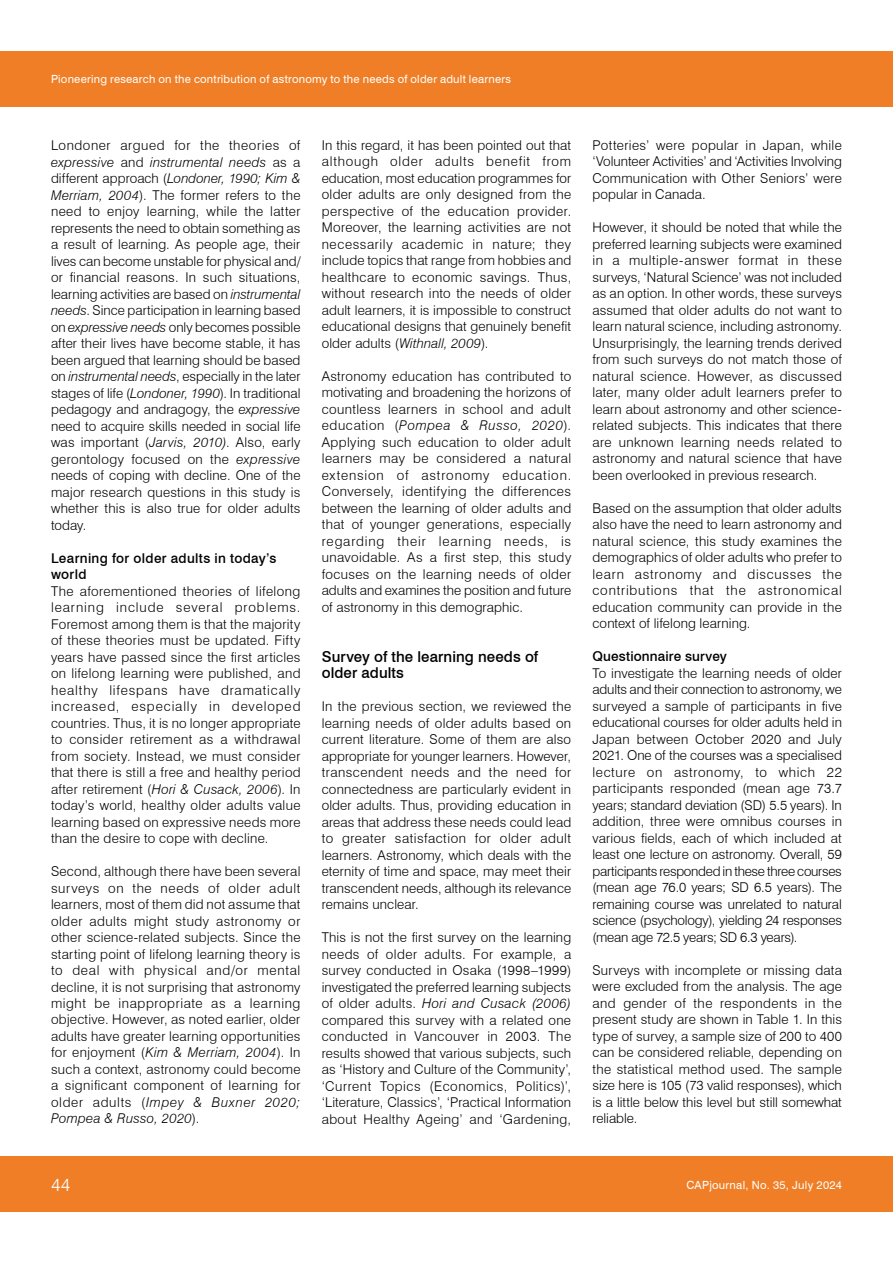
<style>
.page{position:relative;width:893px;height:1263px;background:#fff}
.page>*{position:absolute;margin:0;border:0;box-sizing:border-box;transform-origin:0 0}
.t1{font:300 18px "Swiss 721 BT";color:#fff}
.t2{font:500 15px/16.5px "Swiss 721 BT";letter-spacing:.005em;color:#000}
.t3{font:300 13.5px/16.5px "Swiss 721 BT";letter-spacing:.01em;color:#000;text-align:justify}
.t4{font:500 13.5px/16.5px "Swiss 721 BT";letter-spacing:.02em;color:#000}
.t5{font:11.25px "Swiss 721 BT";letter-spacing:.02em;color:#fff}
.s1{font-style:italic}
</style>
<div class="page">
<div style="left:0;top:51px;width:893px;height:55px;background:#ef7e26"></div>
<div style="left:0;top:1157px;width:893px;height:55px;background:#ef7e26"></div>
<p class="t5" style="left:51px;top:72px;width:461px">Pioneering research on the contribution of astronomy to the needs of older adult learners</p>
<p class="t3" style="left:51px;top:137px;width:251px">Londoner argued for the theories of <span class="s1">expressive</span> and <span class="s1">instrumental needs</span> as a different approach (<span class="s1">Londoner, 1990; Kim &amp; Merriam, 2004</span>). The former refers to the need to enjoy learning, while the latter represents the need to obtain something as a result of learning. As people age, their lives can become unstable for physical and/ or financial reasons. In such situations, learning activities are based on <span class="s1">instrumental needs</span>. Since participation in learning based on <span class="s1">expressive needs</span> only becomes possible after their lives have become stable, it has been argued that learning should be based on <span class="s1">instrumental needs</span>, especially in the later stages of life (<span class="s1">Londoner, 1990</span>). In traditional pedagogy and andragogy, the <span class="s1">expressive </span>need to acquire skills needed in social life was important (<span class="s1">Jarvis, 2010)</span>. Also, early gerontology focused on the <span class="s1">expressive </span>needs of coping with decline. One of the major research questions in this study is whether this is also true for older adults today.</p>
<p class="t4" style="left:51px;top:549px;width:227px">Learning for older adults in today’s world</p>
<p class="t3" style="left:51px;top:582px;width:251px">The aforementioned theories of lifelong learning include several problems.<br>Foremost among them is that the majority of these theories must be updated. Fifty years have passed since the first articles on lifelong learning were published, and healthy lifespans have dramatically increased, especially in developed countries. Thus, it is no longer appropriate to consider retirement as a withdrawal from society. Instead, we must consider that there is still a free and healthy period after retirement (<span class="s1">Hori &amp; Cusack, 2006</span>). In today’s world, healthy older adults value learning based on expressive needs more than the desire to cope with decline.</p>
<p class="t3" style="left:51px;top:863px;width:251px">Second, although there have been several surveys on the needs of older adult learners, most of them did not assume that older adults might study astronomy or other science-related subjects. Since the starting point of lifelong learning theory is to deal with physical and/or mental decline, it is not surprising that astronomy might be inappropriate as a learning objective. However, as noted earlier, older adults have greater learning opportunities for enjoyment (<span class="s1">Kim &amp; Merriam, 2004</span>). In such a context, astronomy could become a significant component of learning for older adults (<span class="s1">Impey &amp; Buxner 2020; Pompea &amp; Russo, 2020</span>).</p>
<p class="t3" style="left:322px;top:137px;width:251px">In this regard, it has been pointed out that although older adults benefit from education, most education programmes for older adults are only designed from the perspective of the education provider.<br>Moreover, the learning activities are not necessarily academic in nature; they include topics that range from hobbies and healthcare to economic savings. Thus, without research into the needs of older adult learners, it is impossible to construct educational designs that genuinely benefit older adults (<span class="s1">Withnall, 2009</span>).</p>
<p class="t3" style="left:322px;top:368px;width:251px">Astronomy education has contributed to motivating and broadening the horizons of countless learners in school and adult education (<span class="s1">Pompea &amp; Russo, 2020</span>).<br>Applying such education to older adult learners may be considered a natural extension of astronomy education.<br>Conversely, identifying the differences between the learning of older adults and that of younger generations, especially regarding their learning needs, is unavoidable. As a first step, this study focuses on the learning needs of older adults and examines the position and future of astronomy in this demographic.</p>
<p class="t2" style="left:322px;top:648px;width:218px">Survey of the learning needs of older adults</p>
<p class="t3" style="left:322px;top:698px;width:251px">In the previous section, we reviewed the learning needs of older adults based on current literature. Some of them are also appropriate for younger learners. However, transcendent needs and the need for connectedness are particularly evident in older adults. Thus, providing education in areas that address these needs could lead to greater satisfaction for older adult learners. Astronomy, which deals with the eternity of time and space, may meet their transcendent needs, although its relevance remains unclear.</p>
<p class="t3" style="left:322px;top:929px;width:251px">This is not the first survey on the learning needs of older adults. For example, a survey conducted in Osaka (1998–1999) investigated the preferred learning subjects of older adults. <span class="s1">Hori and Cusack (2006) </span>compared this survey with a related one conducted in Vancouver in 2003. The results showed that various subjects, such as ‘History and Culture of the Community’, ‘Current Topics (Economics, Politics)’, ‘Literature, Classics’, ‘Practical Information about Healthy Ageing’ and ‘Gardening,</p>
<p class="t3" style="left:592px;top:137px;width:251px">Potteries’ were popular in Japan, while ‘Volunteer Activities’ and ‘Activities Involving Communication with Other Seniors’ were popular in Canada.</p>
<p class="t3" style="left:592px;top:219px;width:251px">However, it should be noted that while the preferred learning subjects were examined in a multiple-answer format in these surveys, ‘Natural Science’ was not included as an option. In other words, these surveys assumed that older adults do not want to learn natural science, including astronomy.<br>Unsurprisingly, the learning trends derived from such surveys do not match those of natural science. However, as discussed later, many older adult learners prefer to learn about astronomy and other science&shy;related subjects. This indicates that there are unknown learning needs related to astronomy and natural science that have been overlooked in previous research.</p>
<p class="t3" style="left:592px;top:500px;width:251px">Based on the assumption that older adults also have the need to learn astronomy and natural science, this study examines the demographics of older adults who prefer to learn astronomy and discusses the contributions that the astronomical education community can provide in the context of lifelong learning.</p>
<p class="t4" style="left:592px;top:648px;width:136px">Questionnaire survey</p>
<p class="t3" style="left:592px;top:665px;width:251px">To investigate the learning needs of older adults and their connection to astronomy, we surveyed a sample of participants in five educational courses for older adults held in Japan between October 2020 and July 2021. One of the courses was a specialised lecture on astronomy, to which 22 participants responded (mean age 73.7 years; standard deviation (SD) 5.5 years). In addition, three were omnibus courses in various fields, each of which included at least one lecture on astronomy. Overall, 59 participants responded in these three courses (mean age 76.0 years; SD 6.5 years). The remaining course was unrelated to natural science (psychology), yielding 24 responses (mean age 72.5 years; SD 6.3 years).</p>
<p class="t3" style="left:592px;top:962px;width:251px">Surveys with incomplete or missing data were excluded from the analysis. The age and gender of the respondents in the present study are shown in Table 1. In this type of survey, a sample size of 200 to 400 can be considered reliable, depending on the statistical method used. The sample size here is 105 (73 valid responses), which is a little below this level but still somewhat reliable.</p>
<h1 class="t1" style="left:51px;top:1174px;width:21px">44</h1>
<p class="t5" style="left:686px;top:1178px;width:157px">CAPjournal, No. 35, July 2024</p>
</div>
